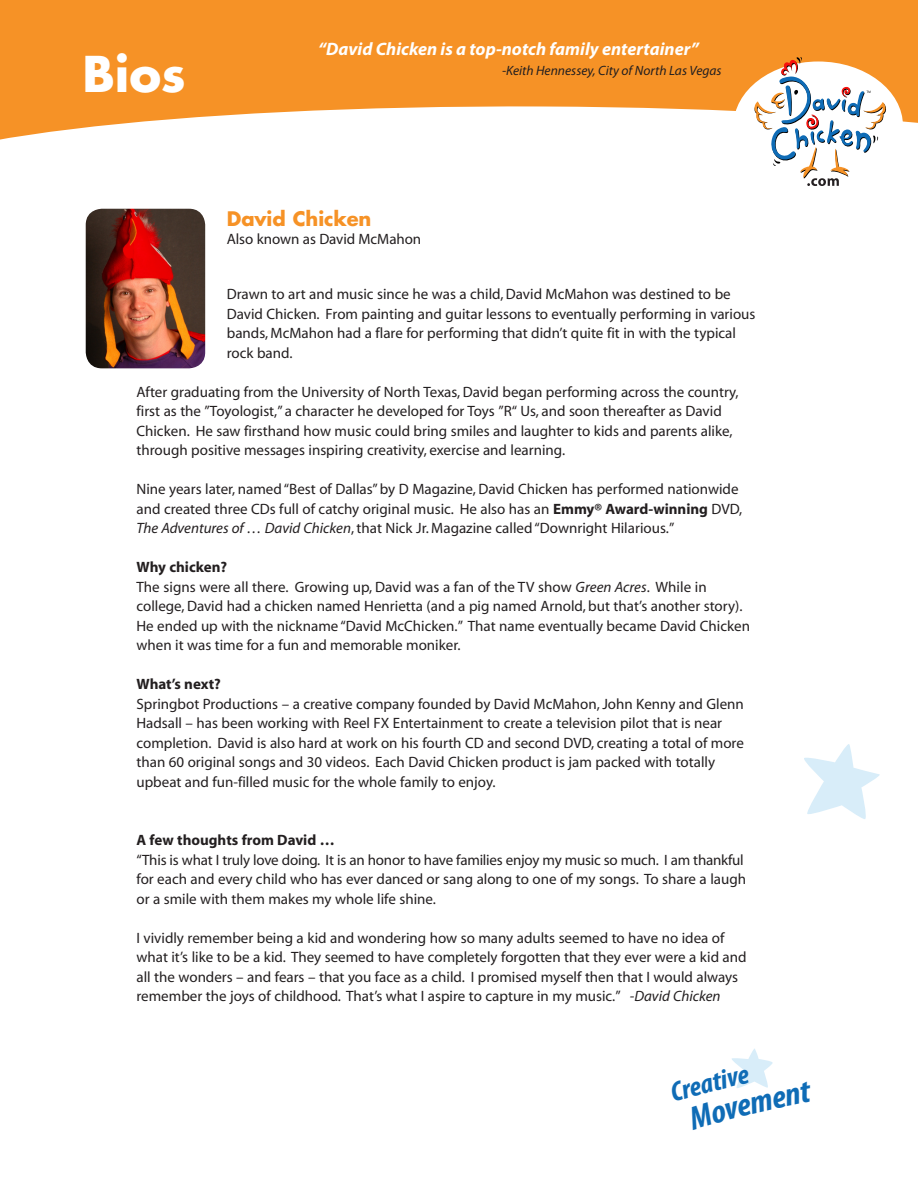
<style>
.page{position:relative;width:918px;height:1188px;background:#fff}
.page>*{position:absolute;margin:0;border:0;box-sizing:border-box;transform-origin:0 0}
.t1{font:700 48px "Futura";color:#fff}
.t2{font:700 19.5px "Futura";letter-spacing:-.005em;color:#f69226}
.t3{font:italic 700 18px "Myriad Pro";color:#fff}
.t4{font:15px/19.5px "Myriad";color:#231f20}
.t5{font:700 15px "Myriad";color:#231f20}
.t6{font:italic 13.5px "Myriad Pro";color:#231f20}
.s1{font-weight:700}
.s2{font-style:italic}
</style>
<div class="page">
<div style="left:0;top:0;width:918px;height:186px;background:#f69226"></div>
<svg style="left:0;top:105px;width:918px;height:171px"></svg>
<svg style="left:804px;top:744px;width:76px;height:75px"></svg>
<img style="left:86px;top:209px;width:119px;height:159px">
<div style="left:734px;top:62px;width:169px;height:128px;background:#fff;border-radius:50%"></div>
<svg style="left:751px;top:57px;width:138px;height:129px"></svg>
<svg style="left:732px;top:1048px;width:41px;height:40px"></svg>
<h1 class="t1" style="left:82px;top:42px;width:105px">Bios</h1>
<p class="t3" style="left:318px;top:37px;width:382px">“David Chicken is a top-notch family entertainer”</p>
<p class="t6" style="left:502px;top:62px;width:221px">-Keith Hennessey, City of North Las Vegas</p>
<h2 class="t2" style="left:227px;top:205px;width:146px">David Chicken</h2>
<p class="t4" style="left:227px;top:229px;width:196px">Also known as David McMahon</p>
<p class="t4" style="left:227px;top:285px;width:530px">Drawn to art and music since he was a child, David McMahon was destined to be David Chicken. From painting and guitar lessons to eventually performing in various bands, McMahon had a flare for performing that didn’t quite fit in with the typical rock band.</p>
<p class="t4" style="left:136px;top:382px;width:604px">After graduating from the University of North Texas, David began performing across the country, first as the ”Toyologist,” a character he developed for Toys ”R“ Us, and soon thereafter as David Chicken. He saw firsthand how music could bring smiles and laughter to kids and parents alike, through positive messages inspiring creativity, exercise and learning.</p>
<p class="t4" style="left:136px;top:480px;width:607px">Nine years later, named “Best of Dallas” by D Magazine, David Chicken has performed nationwide and created three CDs full of catchy original music. He also has an <span class="s1">Emmy® Award-winning</span> DVD,<br><span class="s2">The Adventures of … David Chicken</span>, that Nick Jr. Magazine called “Downright Hilarious.”</p>
<p class="t4" style="left:136px;top:558px;width:615px"><span class="s1">Why chicken?<br></span>The signs were all there. Growing up, David was a fan of the TV show <span class="s2">Green Acres</span>. While in college, David had a chicken named Henrietta (and a pig named Arnold, but that’s another story).<br>He ended up with the nickname “David McChicken.” That name eventually became David Chicken when it was time for a fun and memorable moniker.</p>
<p class="t5" style="left:136px;top:676px;width:86px">What’s next?</p>
<p class="t4" style="left:136px;top:694px;width:609px">Springbot Productions – a creative company founded by David McMahon, John Kenny and Glenn Hadsall – has been working with Reel FX Entertainment to create a television pilot that is near completion. David is also hard at work on his fourth CD and second DVD, creating a total of more than 60 original songs and 30 videos. Each David Chicken product is jam packed with totally upbeat and fun-filled music for the whole family to enjoy.</p>
<p class="t5" style="left:136px;top:832px;width:200px">A few thoughts from David …</p>
<p class="t4" style="left:136px;top:850px;width:611px">“This is what I truly love doing. It is an honor to have families enjoy my music so much. I am thankful for each and every child who has ever danced or sang along to one of my songs. To share a laugh or a smile with them makes my whole life shine.</p>
<p class="t4" style="left:136px;top:928px;width:612px">I vividly remember being a kid and wondering how so many adults seemed to have no idea of what it’s like to be a kid. They seemed to have completely forgotten that they ever were a kid and all the wonders – and fears – that you face as a child. I promised myself then that I would always remember the joys of childhood. That’s what I aspire to capture in my music.” <span class="s2">-David Chicken</span></p>
</div>
